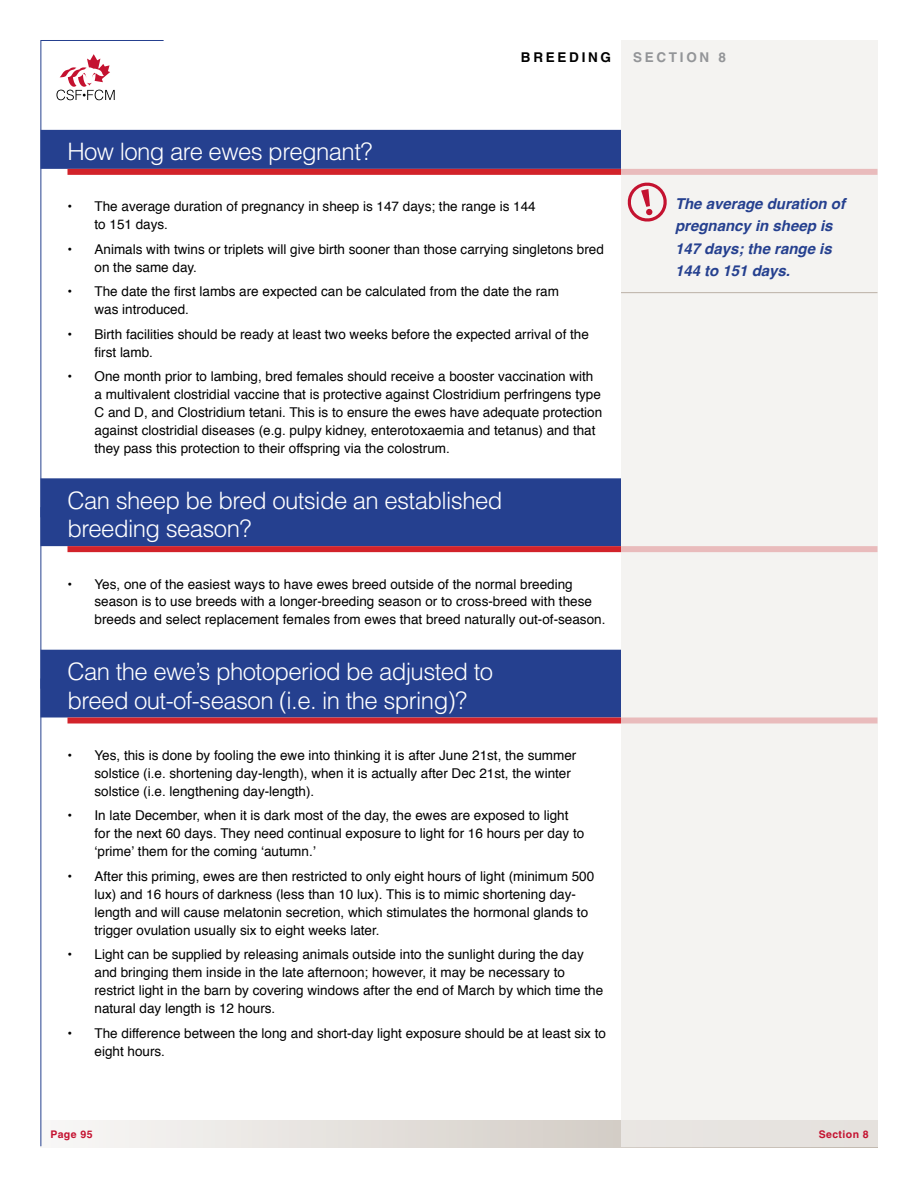
<style>
.page{position:relative;width:918px;height:1188px;background:#fff}
.page>*{position:absolute;margin:0;border:0;box-sizing:border-box;transform-origin:0 0}
.t1{font:300 24px/28.8px "Helvetica LT Std";letter-spacing:-.025em;color:#fff}
.t2{font:italic 700 15px/22.5px "Helvetica";color:#25408f}
.t3{font:13.5px/18px "Helvetica";color:#000}
.t4{font:700 13.5px "Helvetica";letter-spacing:.2em;color:#000}
.t5{font:700 13.5px "Helvetica";letter-spacing:.2em;color:#939598}
.t6{font:700 10.5px "Helvetica";letter-spacing:.04em;color:#c41230}
</style>
<div class="page">
<div style="left:40px;top:130px;width:581px;height:39px;background:#25408f"></div>
<div style="left:68px;top:169px;width:810px;height:6px;background:#d2232a"></div>
<div style="left:40px;top:478px;width:581px;height:39px;background:#25408f"></div>
<div style="left:40px;top:507px;width:581px;height:39px;background:#25408f"></div>
<div style="left:68px;top:546px;width:810px;height:6px;background:#d2232a"></div>
<div style="left:40px;top:650px;width:581px;height:39px;background:#25408f"></div>
<div style="left:40px;top:679px;width:581px;height:39px;background:#25408f"></div>
<div style="left:68px;top:718px;width:810px;height:6px;background:#d2232a"></div>
<svg style="left:164px;top:1120px;width:457px;height:27px;background:#e2ddd9"></svg>
<div style="left:621px;top:40px;width:257px;height:1107px;background:#f1efed"></div>
<svg style="left:40px;top:40px;width:124px;height:1107px"></svg>
<hr style="left:621px;top:292px;width:257px;height:1px;background:#bbb1a6">
<svg style="left:628px;top:183px;width:39px;height:39px"></svg>
<p class="t4" style="left:521px;top:49px;width:92px">BREEDING</p>
<p class="t5" style="left:633px;top:49px;width:94px">SECTION 8</p>
<h1 class="t1" style="left:68px;top:137px;width:306px">How long are ewes pregnant?</h1>
<p class="t3" style="left:94px;top:198px;width:443px;text-indent:-27px">• The average duration of pregnancy in sheep is 147 days; the range is 144 to 151 days.</p>
<p class="t3" style="left:94px;top:240px;width:511px;text-indent:-27px">• Animals with twins or triplets will give birth sooner than those carrying singletons bred on the same day.</p>
<p class="t3" style="left:94px;top:283px;width:466px;text-indent:-27px">• The date the first lambs are expected can be calculated from the date the ram was introduced.</p>
<p class="t3" style="left:94px;top:325px;width:496px;text-indent:-27px">• Birth facilities should be ready at least two weeks before the expected arrival of the first lamb.</p>
<p class="t3" style="left:94px;top:368px;width:509px;text-indent:-27px">• One month prior to lambing, bred females should receive a booster vaccination with a multivalent clostridial vaccine that is protective against Clostridium perfringens type C and D, and Clostridium tetani. This is to ensure the ewes have adequate protection against clostridial diseases (e. g. pulpy kidney, enterotoxaemia and tetanus) and that they pass this protection to their offspring via the colostrum.</p>
<h1 class="t1" style="left:68px;top:485px;width:436px">Can sheep be bred outside an established breeding season?</h1>
<p class="t3" style="left:94px;top:575px;width:510px;text-indent:-27px">• Yes, one of the easiest ways to have ewes breed outside of the normal breeding season is to use breeds with a longer-breeding season or to cross-breed with these breeds and select replacement females from ewes that breed naturally out-of-season.</p>
<h1 class="t1" style="left:68px;top:657px;width:427px">Can the ewe’s photoperiod be adjusted to breed out-of-season (i.e. in the spring)?</h1>
<p class="t3" style="left:94px;top:747px;width:483px;text-indent:-27px">• Yes, this is done by fooling the ewe into thinking it is after June 21st, the summer solstice (i.e. shortening day-length), when it is actually after Dec 21st, the winter solstice (i.e. lengthening day-length).</p>
<p class="t3" style="left:94px;top:807px;width:491px;text-indent:-27px">• In late December, when it is dark most of the day, the ewes are exposed to light for the next 60 days. They need continual exposure to light for 16 hours per day to ‘prime’ them for the coming ‘autumn. ’</p>
<p class="t3" style="left:94px;top:867px;width:501px;text-indent:-27px">• After this priming, ewes are then restricted to only eight hours of light (minimum 500 lux) and 16 hours of darkness (less than 10 lux). This is to mimic shortening day&shy;length and will cause melatonin secretion, which stimulates the hormonal glands to trigger ovulation usually six to eight weeks later.</p>
<p class="t3" style="left:94px;top:946px;width:510px;text-indent:-27px">• Light can be supplied by releasing animals outside into the sunlight during the day and bringing them inside in the late afternoon; however, it may be necessary to restrict light in the barn by covering windows after the end of March by which time the natural day length is 12 hours.</p>
<p class="t3" style="left:94px;top:1024px;width:513px;text-indent:-27px">• The difference between the long and short-day light exposure should be at least six to eight hours.</p>
<p class="t2" style="left:675px;top:192px;width:172px">The average duration of pregnancy in sheep is<br>147 days; the range is<br>144 to 151 days.</p>
<p class="t6" style="left:51px;top:1128px;width:43px">Page 95</p>
<p class="t6" style="left:819px;top:1128px;width:52px">Section 8</p>
</div>
